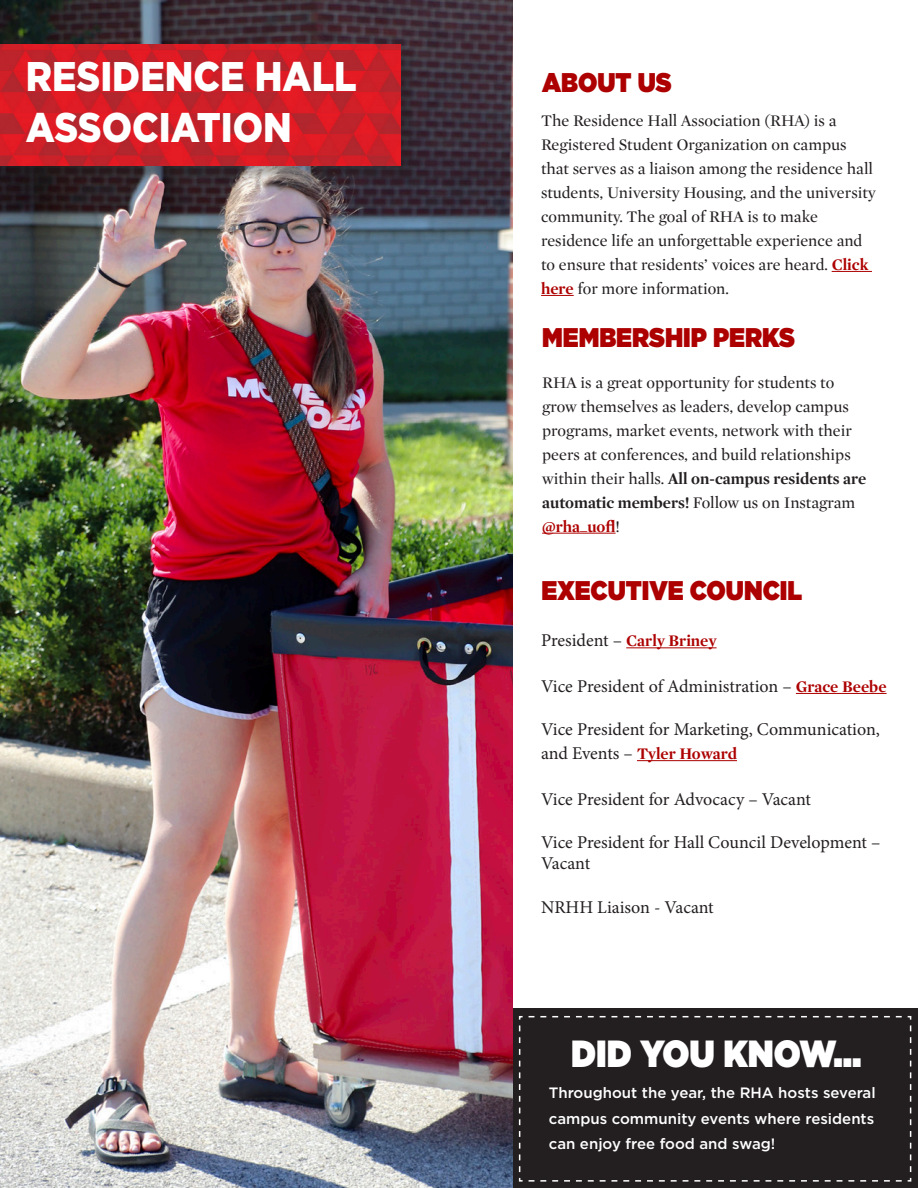
<style>
.page{position:relative;width:918px;height:1188px;background:#fff}
.page>*{position:absolute;margin:0;border:0;box-sizing:border-box;transform-origin:0 0}
.t1{font:900 41.4px "Gotham";color:#fff;scale:.88 1}
.Headers_Ultra{font:900 37.8px "Gotham";color:#fff;scale:.88 1}
.Headers_Ultra-2{font:900 27px "Gotham";color:#ad0000;scale:.88 1}
.t2{font:18px/21.6px "Minion Pro";color:#231f20}
.Paragraph_Mercury{font:16.5px/24px "Mercury Display";color:#231f20}
.Paragraph_Mercury-2{font:700 16.5px "Mercury Display";color:#ad0000}
.t3{font:500 15px "Gotham";color:#fff}
.s1{font-weight:700;color:#ad0000}
.s2{font-weight:700}
.s3{font-weight:400;color:#231f20}
.s4{font-family:"Minion Pro";font-weight:400;font-size:18px;color:#231f20}
.s5{font-family:"Mercury Display";font-weight:700;font-size:16.5px;color:#ad0000}
</style>
<div class="page">
<img style="left:0;top:0;width:513px;height:1188px">
<div style="left:1px;top:46px;width:418px;height:138px;background:#231f20;opacity:.35"></div>
<img style="left:0;top:44px;width:401px;height:122px">
<hr style="left:832px;top:271px;width:40px;height:1px;background:#ad0000">
<hr style="left:541px;top:295px;width:33px;height:1px;background:#ad0000">
<hr style="left:542px;top:533px;width:74px;height:1px;background:#ad0000">
<div style="left:513px;top:1009px;width:405px;height:179px;background:#231f20"></div>
<svg style="left:518px;top:1015px;width:394px;height:167px"></svg>
<hr style="left:626px;top:647px;width:91px;height:1px;background:#ad0000">
<hr style="left:796px;top:693px;width:91px;height:1px;background:#ad0000">
<hr style="left:637px;top:760px;width:100px;height:1px;background:#ad0000">
<p class="t1" style="left:26px;top:48px;width:378px">RESIDENCE HALL</p>
<p class="Headers_Ultra-2" style="left:542px;top:63px;width:149px">ABOUT US</p>
<p class="t1" style="left:26px;top:99px;width:304px">ASSOCIATION</p>
<p class="Paragraph_Mercury" style="left:541px;top:108px;width:336px">The Residence Hall Association (RHA) is a Registered Student Organization on campus that serves as a liaison among the residence hall students, University Housing, and the university community. The goal of RHA is to make residence life an unforgettable experience and to ensure that residents’ voices are heard. <span class="s1">Click here</span> for more information.</p>
<p class="Headers_Ultra-2" style="left:542px;top:318px;width:289px">MEMBERSHIP PERKS</p>
<p class="Paragraph_Mercury" style="left:542px;top:369px;width:326px">RHA is a great opportunity for students to grow themselves as leaders, develop campus programs, market events, network with their peers at conferences, and build relationships within their halls. <span class="s2">All on-campus residents are automatic members!</span> Follow us on Instagram</p>
<p class="Paragraph_Mercury-2" style="left:542px;top:514px;width:79px">@rha_uofl<span class="s3">!</span></p>
<p class="Headers_Ultra-2" style="left:542px;top:571px;width:298px">EXECUTIVE COUNCIL</p>
<p class="Paragraph_Mercury-2" style="left:541px;top:629px;width:177px"><span class="s4">President –</span> Carly Briney</p>
<p class="t2" style="left:541px;top:675px;width:347px">Vice President of Administration – <span class="s5">Grace Beebe</span></p>
<p class="t2" style="left:541px;top:719px;width:340px">Vice President for Marketing, Communication,</p>
<p class="Paragraph_Mercury-2" style="left:541px;top:741px;width:197px"><span class="s4">and Events –</span> Tyler Howard</p>
<p class="t2" style="left:541px;top:788px;width:271px">Vice President for Advocacy – Vacant</p>
<p class="t2" style="left:541px;top:831px;width:341px">Vice President for Hall Council Development –<br>Vacant</p>
<p class="t2" style="left:541px;top:896px;width:174px">NRHH Liaison - Vacant</p>
<p class="Headers_Ultra" style="left:571px;top:1027px;width:331px">DID YOU KNOW...</p>
<p class="t3" style="left:549px;top:1083px;width:328px">Throughout the year, the RHA hosts several</p>
<p class="t3" style="left:549px;top:1108px;width:327px">campus community events where residents</p>
<p class="t3" style="left:549px;top:1134px;width:228px">can enjoy free food and swag!</p>
</div>
